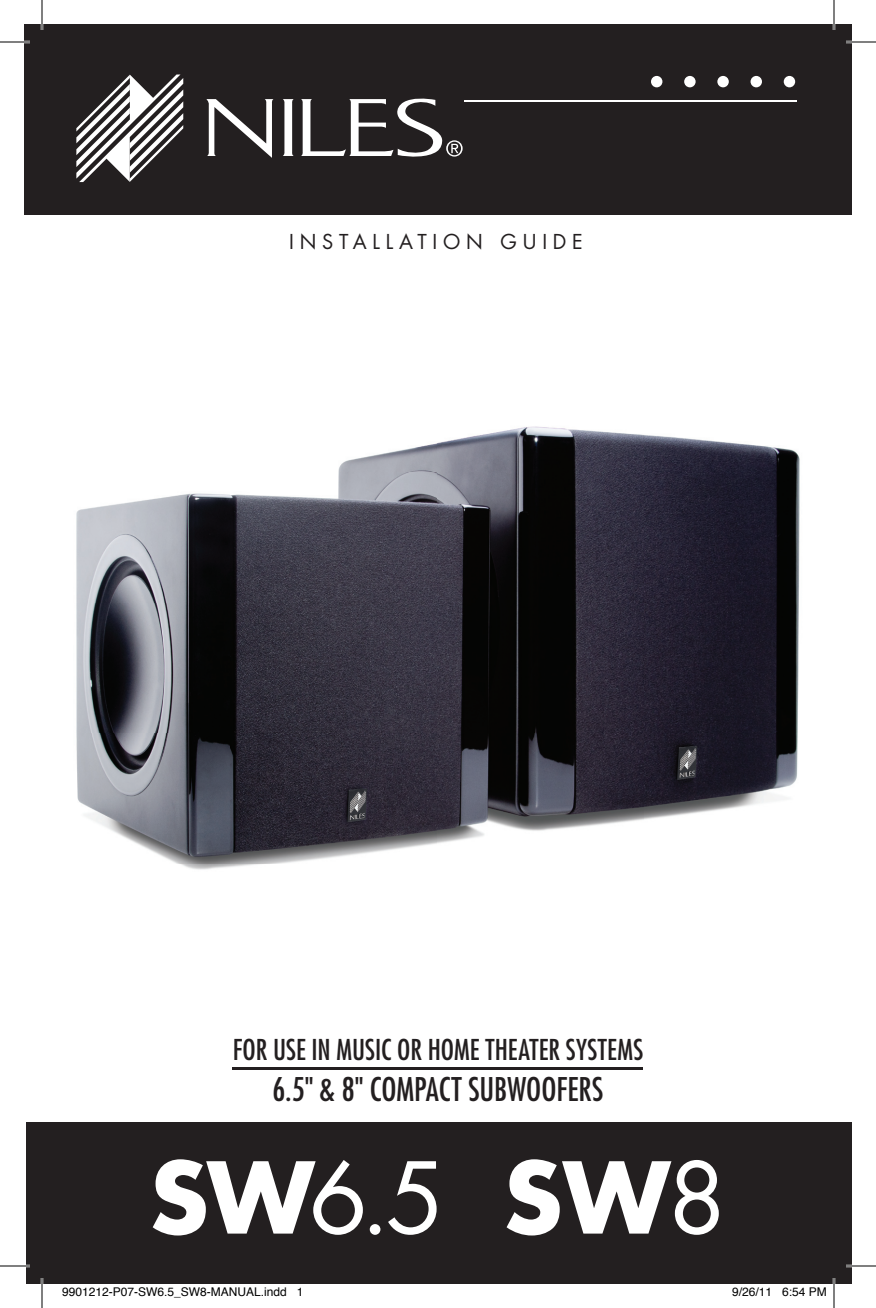
<style>
.page{position:relative;width:876px;height:1308px;background:#fff}
.page>*{position:absolute;margin:0;border:0;box-sizing:border-box;transform-origin:0 0}
.t1{font:700 96px "Futura Std";color:#fff}
.t2{font:condensed 31.8px "Futura Std";color:#231f20}
.t3{font:condensed 28px "Futura Std";color:#231f20}
.t4{font:20px "Futura Std";letter-spacing:.29em;color:#231f20}
.t5{font:12px "Helvetica";color:#000}
.s1{font-weight:400}
</style>
<div class="page">
<div style="left:26px;top:1123px;width:826px;height:161px;background:#231f20"></div>
<div style="left:24px;top:24px;width:828px;height:191px;background:#231f20"></div>
<svg style="left:76px;top:75px;width:107px;height:107px"></svg>
<svg style="left:206px;top:99px;width:68px;height:59px"></svg>
<svg style="left:283px;top:99px;width:11px;height:57px"></svg>
<svg style="left:301px;top:98px;width:162px;height:59px"></svg>
<div style="left:651px;top:76px;width:11px;height:11px;background:#fff;border-radius:50%"></div>
<div style="left:684px;top:76px;width:12px;height:11px;background:#fff;border-radius:50%"></div>
<div style="left:717px;top:76px;width:12px;height:11px;background:#fff;border-radius:50%"></div>
<div style="left:751px;top:76px;width:11px;height:11px;background:#fff;border-radius:50%"></div>
<div style="left:784px;top:76px;width:11px;height:11px;background:#fff;border-radius:50%"></div>
<hr style="left:465px;top:100px;width:332px;height:1px;background:#fff">
<hr style="left:233px;top:1067px;width:410px;height:2px;background:#231f20">
<img style="left:76px;top:426px;width:724px;height:444px">
<hr style="left:0;top:41px;width:30px;height:2px;background:#fff">
<hr style="left:846px;top:41px;width:30px;height:2px;background:#fff">
<hr style="left:0;top:1265px;width:30px;height:2px;background:#fff">
<hr style="left:846px;top:1265px;width:30px;height:2px;background:#fff">
<hr style="left:41px;top:0;width:2px;height:30px;background:#fff">
<hr style="left:41px;top:1278px;width:2px;height:30px;background:#fff">
<hr style="left:833px;top:0;width:2px;height:30px;background:#fff">
<hr style="left:833px;top:1278px;width:2px;height:30px;background:#fff">
<hr style="left:0;top:42px;width:30px;height:1px;background:#000">
<hr style="left:846px;top:42px;width:30px;height:1px;background:#000">
<hr style="left:0;top:1266px;width:30px;height:1px;background:#000">
<hr style="left:846px;top:1266px;width:30px;height:1px;background:#000">
<hr style="left:42px;top:0;width:1px;height:30px;background:#000">
<hr style="left:42px;top:1278px;width:1px;height:30px;background:#000">
<hr style="left:834px;top:0;width:1px;height:30px;background:#000">
<hr style="left:834px;top:1278px;width:1px;height:30px;background:#000">
<h3 class="t4" style="left:289px;top:229px;width:295px">INSTALLATION GUIDE</h3>
<h3 class="t3" style="left:233px;top:1033px;width:412px">FOR USE IN MUSIC OR HOME THEATER SYSTEMS</h3>
<h2 class="t2" style="left:273px;top:1070px;width:332px">6.5" &amp; 8" COMPACT SUBWOOFERS</h2>
<h1 class="t1" style="left:150px;top:1134px;width:578px">Sw<span class="s1">6.5</span> Sw<span class="s1">8</span></h1>
<p class="t5" style="left:62px;top:1283px;width:243px">9901212-P07-SW6.5_SW8-MANUAL.indd 1</p>
<p class="t5" style="left:732px;top:1283px;width:96px">9/26/11 6:54 PM</p>
</div>
